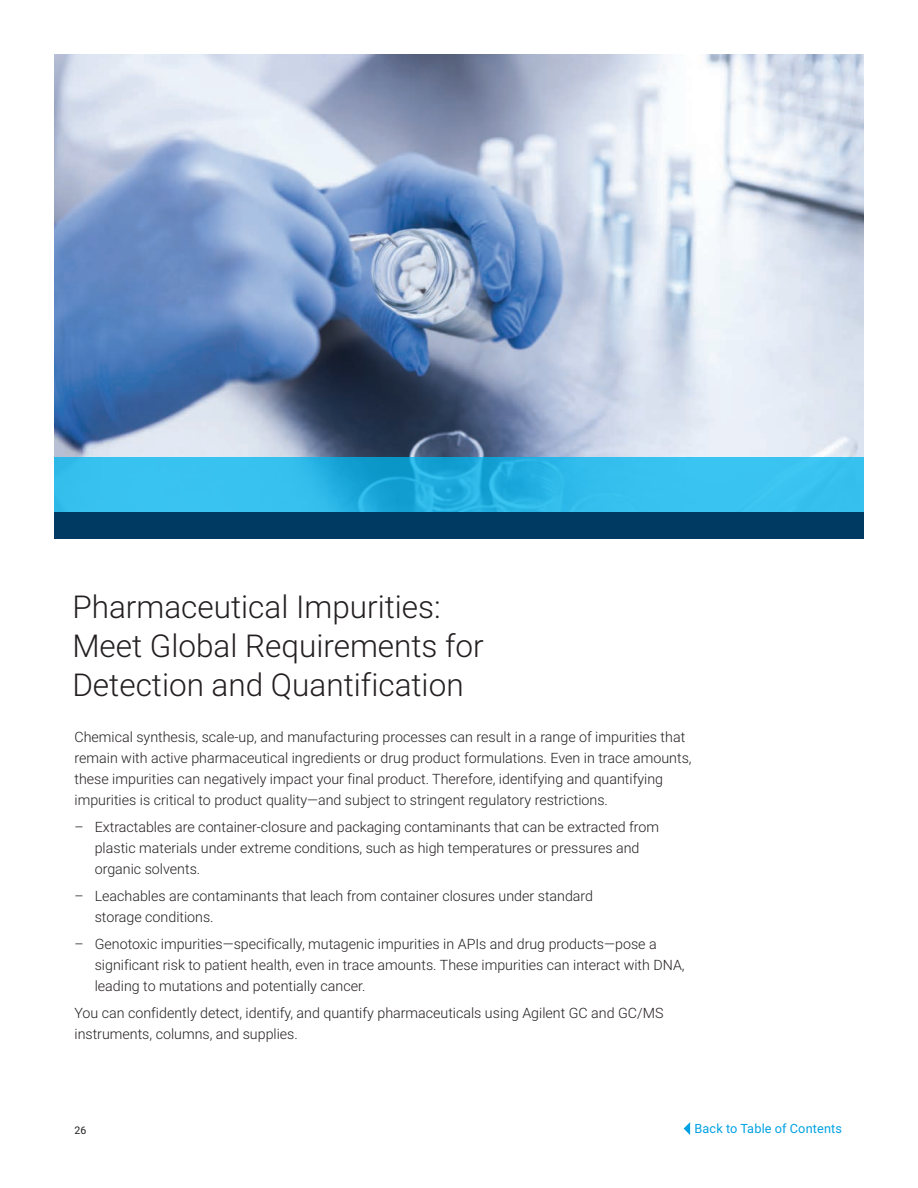
<style>
.page{position:relative;width:918px;height:1188px;background:#fff}
.page>*{position:absolute;margin:0;border:0;box-sizing:border-box;transform-origin:0 0}
.BROCHURE_int_head_bl{font:300 31.5px/39px "Roboto";color:#231f20}
.BROCHURE_text_black{font:300 14.25px/21px "Roboto";color:#231f20}
.t1{font:12.75px "Roboto";letter-spacing:.015em;color:#00a1e3}
.t2{font:10.5px "Roboto";color:#231f20}
</style>
<div class="page">
<svg style="left:684px;top:1122px;width:6px;height:13px"></svg>
<img style="left:54px;top:54px;width:810px;height:404px">
<svg style="left:54px;top:458px;width:810px;height:54px;background:#2fbae9"></svg>
<div style="left:54px;top:512px;width:810px;height:27px;background:#003a63"></div>
<p class="BROCHURE_int_head_bl" style="left:72px;top:586px;width:413px">Pharmaceutical Impurities:<br>Meet Global Requirements for<br>Detection and Quantification</p>
<p class="BROCHURE_text_black" style="left:75px;top:726px;width:619px">Chemical synthesis, scale-up, and manufacturing processes can result in a range of impurities that remain with active pharmaceutical ingredients or drug product formulations. Even in trace amounts, these impurities can negatively impact your final product. Therefore, identifying and quantifying impurities is critical to product quality—and subject to stringent regulatory restrictions.</p>
<p class="BROCHURE_text_black" style="left:95px;top:816px;width:566px;text-indent:-20px">– Extractables are container-closure and packaging contaminants that can be extracted from plastic materials under extreme conditions, such as high temperatures or pressures and organic solvents.</p>
<p class="BROCHURE_text_black" style="left:95px;top:885px;width:500px;text-indent:-20px">– Leachables are contaminants that leach from container closures under standard storage conditions.</p>
<p class="BROCHURE_text_black" style="left:95px;top:933px;width:591px;text-indent:-20px">– Genotoxic impurities—specifically, mutagenic impurities in APIs and drug products—pose a significant risk to patient health, even in trace amounts. These impurities can interact with DNA, leading to mutations and potentially cancer.</p>
<p class="BROCHURE_text_black" style="left:75px;top:1002px;width:591px">You can confidently detect, identify, and quantify pharmaceuticals using Agilent GC and GC/MS instruments, columns, and supplies.</p>
<p class="t2" style="left:75px;top:1123px;width:13px">26</p>
<p class="t1" style="left:694px;top:1120px;width:149px">Back to Table of Contents</p>
</div>
